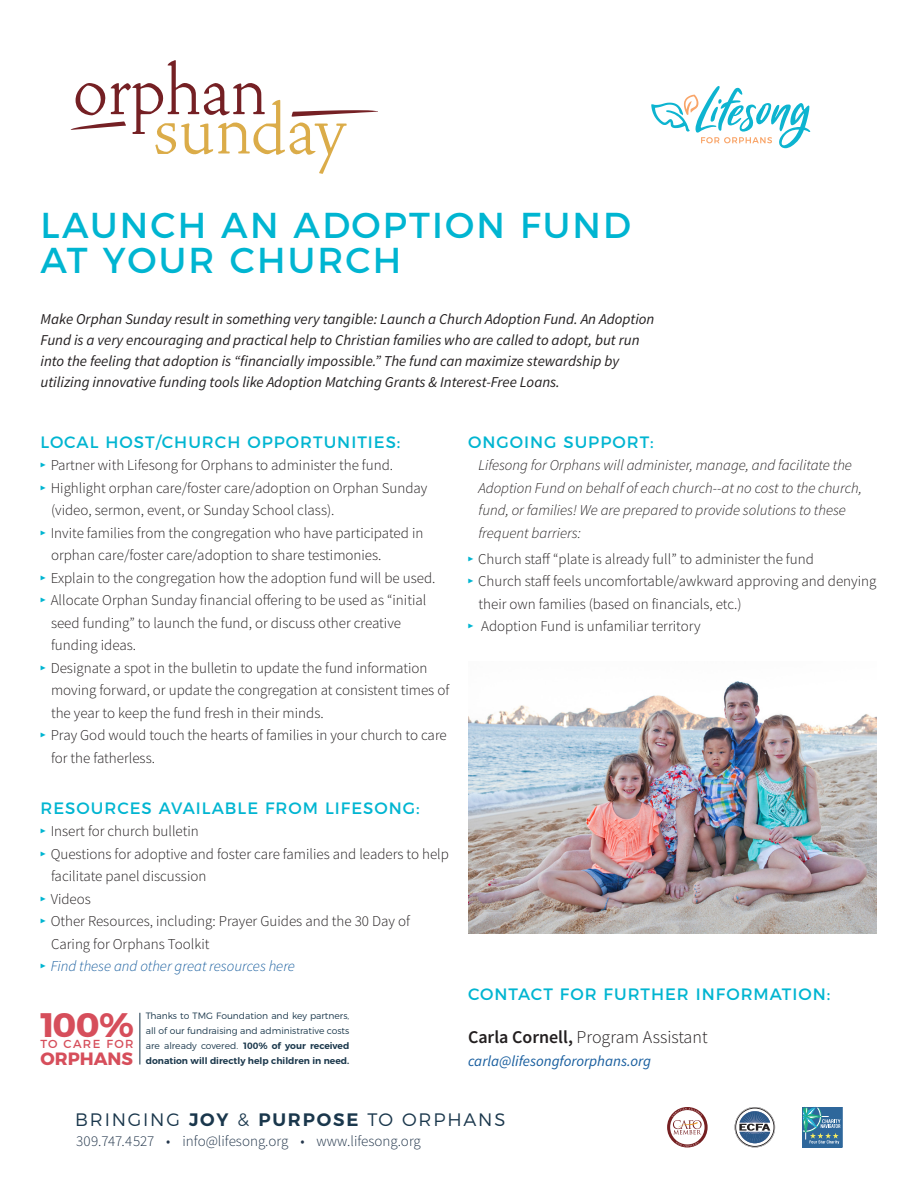
<style>
.page{position:relative;width:918px;height:1188px;background:#fff}
.page>*{position:absolute;margin:0;border:0;box-sizing:border-box;transform-origin:0 0}
.t1{font:36px "Montserrat";letter-spacing:.06em;color:#00b5d1}
.t2{font:700 34.05px "Montserrat";color:#d64e5b}
.t3{font:300 18px "Source Sans Pro";color:#231f20}
.t4{font:300 18px "Montserrat";letter-spacing:.1em;color:#1a374c}
.t5{font:700 17.85px "Montserrat";color:#d64e5b}
.t6{font:16.5px "Montserrat";letter-spacing:.06em;color:#00b5d1}
.bullet_copy{font:300 15px/22.5px "Source Sans Pro";color:#231f20}
.t7{font:italic 15px/21px "Source Sans Pro";color:#231f20}
.italic_paragraph{font:italic 300 15px/22.5px "Source Sans Pro";color:#231f20}
.t8{font:300 15px "Source Sans Pro";color:#23364b}
.bullet_copy-2{font:italic 300 15px "Source Sans Pro";color:#175d9e}
.italic_paragraph-2{font:italic 15px "Source Sans Pro";color:#175d9e}
.t9{font:11.7px "Montserrat";letter-spacing:.115em;color:#d64e5b}
.t10{font:300 9.15px/15px "Montserrat";color:#1a374b;text-align:justify}
.bullet_copy-3{font:6px "Source Sans Pro";color:#00b5d1}
.s1{font-weight:600}
</style>
<div class="page">
<svg style="left:735px;top:1107px;width:40px;height:40px"></svg>
<svg style="left:667px;top:1107px;width:41px;height:40px"></svg>
<div style="left:802px;top:1117px;width:40px;height:30px;background:#2e679b"></div>
<svg style="left:804px;top:1109px;width:36px;height:35px"></svg>
<div style="left:802px;top:1107px;width:40px;height:40px;border:1px solid #2e679b"></div>
<svg style="left:71px;top:60px;width:307px;height:114px"></svg>
<svg style="left:651px;top:86px;width:160px;height:62px"></svg>
<img style="left:469px;top:681px;width:408px;height:252px">
<hr style="left:139px;top:1013px;width:1px;height:52px;background:#1a374b">
<p class="t1" style="left:40px;top:197px;width:592px">LAUNCH AN ADOPTION FUND</p>
<p class="t1" style="left:40px;top:231px;width:362px">AT YOUR CHURCH</p>
<p class="t7" style="left:40px;top:308px;width:616px">Make Orphan Sunday result in something very tangible: Launch a Church Adoption Fund. An Adoption Fund is a very encouraging and practical help to Christian families who are called to adopt, but run into the feeling that adoption is “financially impossible.” The fund can maximize stewardship by utilizing innovative funding tools like Adoption Matching Grants &amp; Interest-Free Loans.</p>
<p class="t6" style="left:40px;top:429px;width:362px">LOCAL HOST/CHURCH OPPORTUNITIES:</p>
<p class="bullet_copy-3" style="left:40px;top:462px;width:7px">▶</p>
<p class="bullet_copy" style="left:51px;top:454px;width:344px">Partner with Lifesong for Orphans to administer the fund.</p>
<p class="bullet_copy-3" style="left:40px;top:484px;width:7px">▶</p>
<p class="bullet_copy" style="left:51px;top:477px;width:378px">Highlight orphan care/foster care/adoption on Orphan Sunday (video, sermon, event, or Sunday School class).</p>
<p class="bullet_copy-3" style="left:40px;top:529px;width:7px">▶</p>
<p class="bullet_copy" style="left:51px;top:522px;width:374px">Invite families from the congregation who have participated in orphan care/foster care/adoption to share testimonies.</p>
<p class="bullet_copy-3" style="left:40px;top:574px;width:7px">▶</p>
<p class="bullet_copy" style="left:51px;top:567px;width:386px">Explain to the congregation how the adoption fund will be used.</p>
<p class="bullet_copy-3" style="left:40px;top:597px;width:7px">▶</p>
<p class="bullet_copy" style="left:51px;top:589px;width:377px">Allocate Orphan Sunday financial offering to be used as “initial seed funding” to launch the fund, or discuss other creative funding ideas.</p>
<p class="bullet_copy-3" style="left:40px;top:664px;width:7px">▶</p>
<p class="bullet_copy" style="left:51px;top:657px;width:400px">Designate a spot in the bulletin to update the fund information moving forward, or update the congregation at consistent times of the year to keep the fund fresh in their minds.</p>
<p class="bullet_copy-3" style="left:40px;top:732px;width:7px">▶</p>
<p class="bullet_copy" style="left:51px;top:724px;width:398px">Pray God would touch the hearts of families in your church to care for the fatherless.</p>
<p class="t6" style="left:40px;top:795px;width:381px">RESOURCES AVAILABLE FROM LIFESONG:</p>
<p class="bullet_copy-3" style="left:40px;top:828px;width:7px">▶</p>
<p class="bullet_copy" style="left:51px;top:820px;width:150px">Insert for church bulletin</p>
<p class="bullet_copy-3" style="left:40px;top:850px;width:7px">▶</p>
<p class="bullet_copy" style="left:51px;top:843px;width:400px">Questions for adoptive and foster care families and leaders to help facilitate panel discussion</p>
<p class="bullet_copy-3" style="left:40px;top:895px;width:7px">▶</p>
<p class="bullet_copy" style="left:51px;top:888px;width:42px">Videos</p>
<p class="bullet_copy-3" style="left:40px;top:918px;width:7px">▶</p>
<p class="bullet_copy" style="left:51px;top:910px;width:361px">Other Resources, including: Prayer Guides and the 30 Day of<br>Caring for Orphans Toolkit</p>
<p class="bullet_copy-3" style="left:40px;top:963px;width:7px">▶</p>
<p class="bullet_copy-2" style="left:51px;top:957px;width:246px">Find these and other great resources here</p>
<p class="t2" style="left:40px;top:997px;width:95px">100%</p>
<p class="t9" style="left:40px;top:1035px;width:95px">TO CARE FOR</p>
<p class="t5" style="left:40px;top:1044px;width:94px">ORPHANS</p>
<p class="t10" style="left:146px;top:1008px;width:205px">Thanks to TMG Foundation and key partners, all of our fundraising and administrative costs are already covered. <span class="s1">100% of your received donation will directly help children in need.</span></p>
<p class="t6" style="left:468px;top:429px;width:187px">ONGOING SUPPORT:</p>
<p class="italic_paragraph" style="left:478px;top:454px;width:385px">Lifesong for Orphans will administer, manage, and facilitate the Adoption Fund on behalf of each church--at no cost to the church, fund, or families! We are prepared to provide solutions to these frequent barriers:</p>
<p class="bullet_copy-3" style="left:468px;top:555px;width:7px">▶</p>
<p class="bullet_copy" style="left:478px;top:548px;width:337px">Church staff “plate is already full” to administer the fund</p>
<p class="bullet_copy-3" style="left:468px;top:577px;width:7px">▶</p>
<p class="bullet_copy" style="left:478px;top:570px;width:400px">Church staff feels uncomfortable/awkward approving and denying their own families (based on financials, etc.)</p>
<p class="bullet_copy-3" style="left:468px;top:622px;width:7px">▶</p>
<p class="bullet_copy" style="left:481px;top:615px;width:221px">Adoption Fund is unfamiliar territory</p>
<p class="t6" style="left:468px;top:981px;width:364px">CONTACT FOR FURTHER INFORMATION:</p>
<p class="t3" style="left:468px;top:1026px;width:241px"><span class="s1">Carla Cornell,</span> Program Assistant</p>
<p class="italic_paragraph-2" style="left:468px;top:1051px;width:185px">carla@lifesongfororphans.org</p>
<p class="t4" style="left:75px;top:1106px;width:432px">BRINGING <span class="s1">JOY</span> &amp; <span class="s1">PURPOSE</span> TO ORPHANS</p>
<p class="t8" style="left:76px;top:1132px;width:346px">309.747.4527 • info@lifesong.org • www.lifesong.org</p>
</div>
